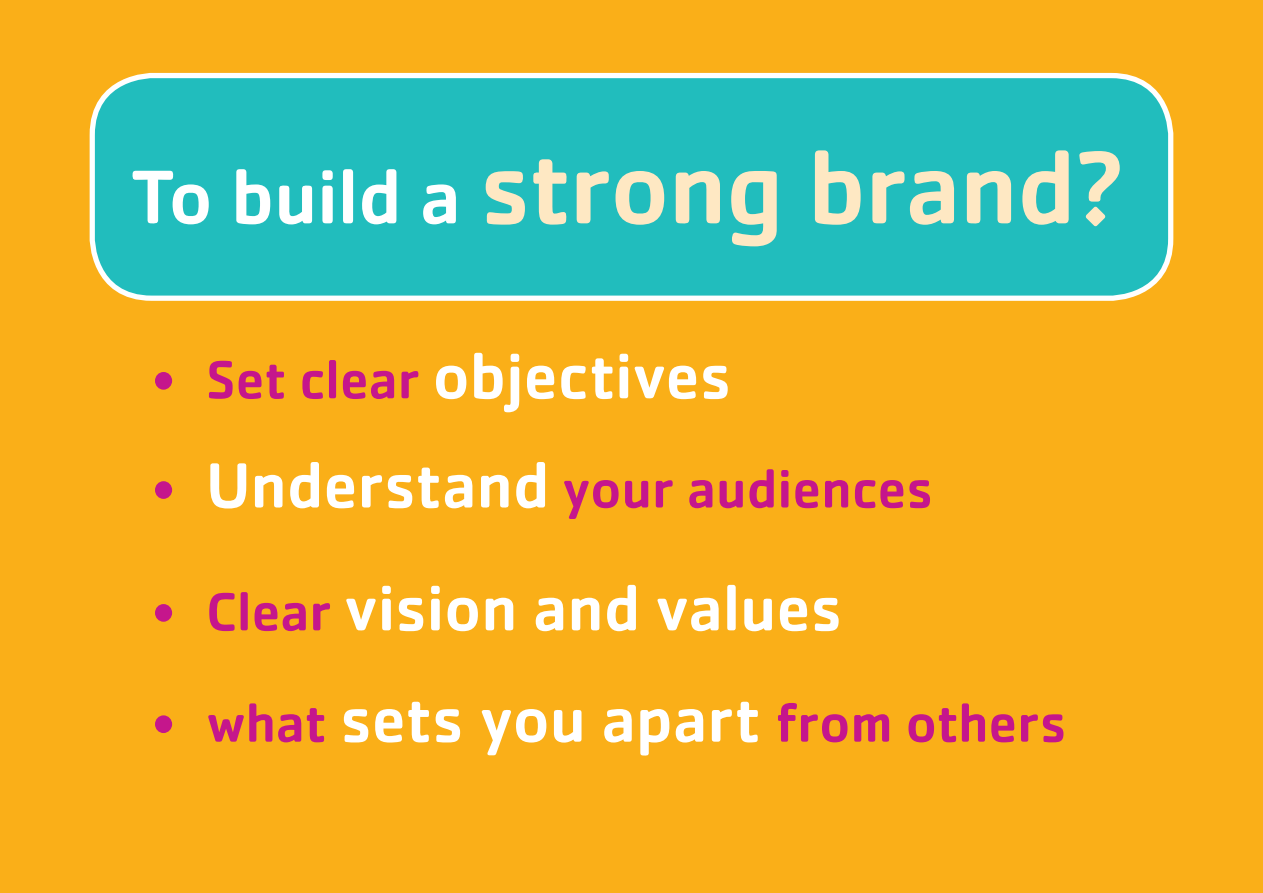
<style>
.page{position:relative;width:1263px;height:893px;background:#faaf18}
.page>*{position:absolute;margin:0;border:0;box-sizing:border-box;transform-origin:0 0}
.t1{font:500 106.05px "Cachet Std";letter-spacing:-.015em;color:#fee8c3}
.t2{font:500 66.15px "Cachet Std";letter-spacing:-.01em;color:#fff}
.t3{font:500 55.65px "Cachet Std";letter-spacing:-.005em;color:#c5168c}
.s1{font-size:78.75px;color:#fff}
.s2{font-size:55.65px;color:#c5168c}
.s3{font-size:66.15px;color:#fff}
</style>
<div class="page">
<div style="left:92px;top:76px;width:1079px;height:222px;background:#21bdbd;border-radius:60px"></div>
<div style="left:90px;top:73px;width:1083px;height:228px;border:5px solid #fff;border-radius:60px"></div>
<p class="t1" style="left:130px;top:123px;width:997px"><span class="s1">To build a</span> strong brand?</p>
<p class="t2" style="left:152px;top:335px;width:582px"><span class="s2">• Set clear</span> objectives</p>
<p class="t3" style="left:152px;top:455px;width:783px">• <span class="s3">Understand</span> your audiences</p>
<p class="t2" style="left:152px;top:567px;width:693px"><span class="s2">• Clear</span> vision and values</p>
<p class="t3" style="left:152px;top:689px;width:917px">• what <span class="s3">sets you apart</span> from others</p>
</div>
